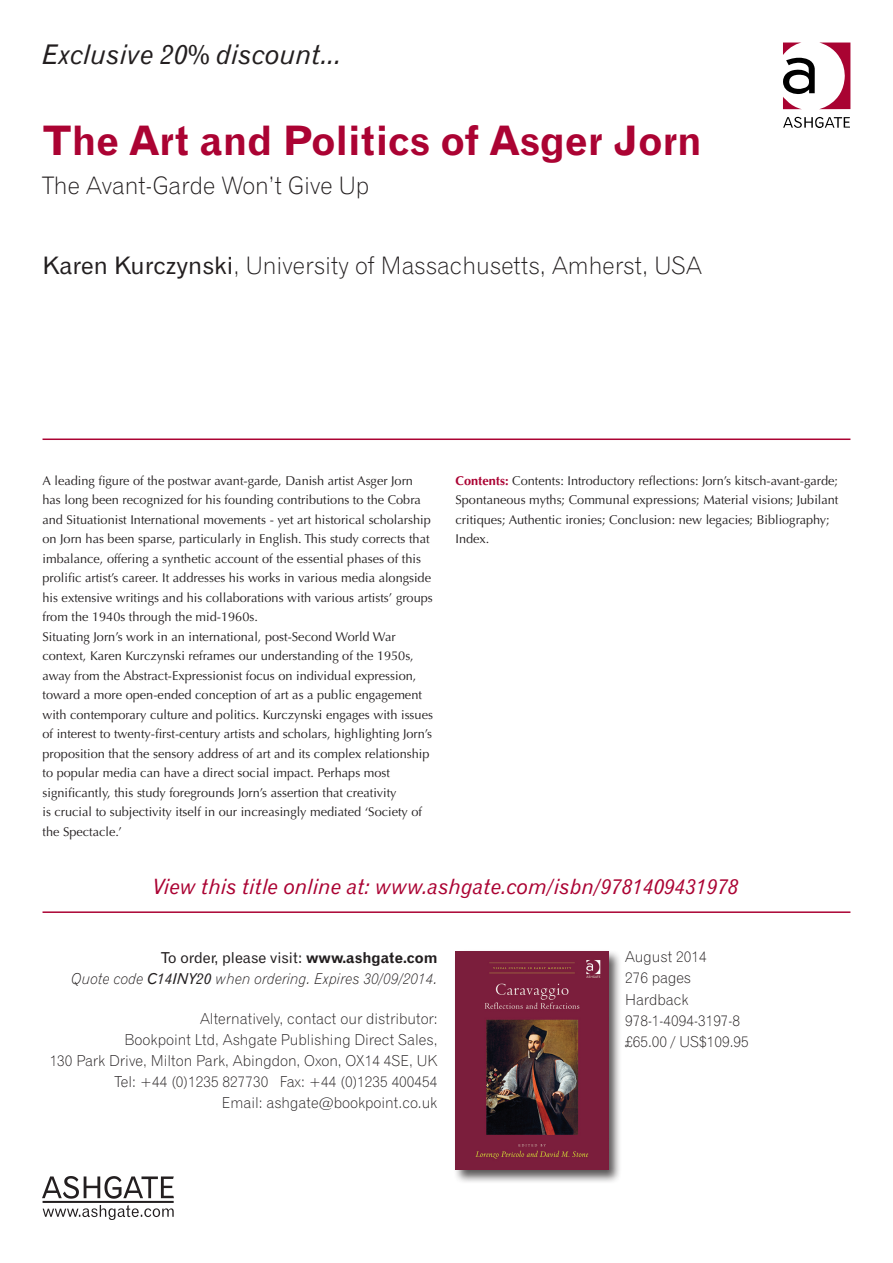
<style>
.page{position:relative;width:893px;height:1263px;background:#fff}
.page>*{position:absolute;margin:0;border:0;box-sizing:border-box;transform-origin:0 0}
.t1{font:40.5px "Gothic 720 BT Bold B";color:#ab0333}
.t2{font:27px "Gothic 720 BT Italic B";color:#231f20}
.Author{font:24px "Gothic 720 BT Light B";color:#231f20}
.Subtitle{font:24px "Gothic 720 BT Light B";color:#231f20}
.View_this_title_onli{font:21px "Gothic 720 BT Italic B";color:#ab0333}
.Biblio{font:15px "Gothic 720 BT Light B";color:#231f20}
.t3{font:15px "Gothic 720 BT Light Italic B";color:#231f20}
.t4{font:15px "Gothic 720 BT Roman B";color:#231f20}
.Body_Text_Contents{font:12.75px/19.5px "Optima";color:#231f20}
.s1{font-family:"Gothic 720 BT Roman B"}
.s2{font-weight:700;color:#ab0333}
.s3{font-family:"Gothic 720 BT Bold B"}
.s4{font-family:"Gothic 720 BT Italic B"}
</style>
<div class="page">
<div style="left:454px;top:949px;width:168px;height:235px;background:#231f20;opacity:.75"></div>
<img style="left:456px;top:951px;width:152px;height:219px">
<hr style="left:43px;top:438px;width:807px;height:2px;background:#ab0333">
<hr style="left:43px;top:911px;width:807px;height:2px;background:#ab0333">
<img style="left:43px;top:1176px;width:131px;height:43px">
<img style="left:783px;top:43px;width:67px;height:85px">
<p class="t2" style="left:43px;top:38px;width:301px">Exclusive 20% discount...</p>
<p class="t1" style="left:43px;top:115px;width:661px">The Art and Politics of Asger Jorn</p>
<p class="Subtitle" style="left:43px;top:171px;width:328px">The Avant-Garde Won’t Give Up</p>
<p class="Author" style="left:43px;top:251px;width:661px"><span class="s1">Karen Kurczynski</span>, University of Massachusetts, Amherst, USA</p>
<p class="Body_Text_Contents" style="left:43px;top:471px;width:392px">A leading figure of the postwar avant-garde, Danish artist Asger Jorn has long been recognized for his founding contributions to the Cobra and Situationist International movements - yet art historical scholarship on Jorn has been sparse, particularly in English. This study corrects that imbalance, offering a synthetic account of the essential phases of this prolific artist’s career. It addresses his works in various media alongside his extensive writings and his collaborations with various artists’ groups from the 1940s through the mid-1960s.</p>
<p class="Body_Text_Contents" style="left:43px;top:627px;width:392px">Situating Jorn’s work in an international, post-Second World War context, Karen Kurczynski reframes our understanding of the 1950s, away from the Abstract-Expressionist focus on individual expression, toward a more open-ended conception of art as a public engagement with contemporary culture and politics. Kurczynski engages with issues of interest to twenty-first-century artists and scholars, highlighting Jorn’s proposition that the sensory address of art and its complex relationship to popular media can have a direct social impact. Perhaps most significantly, this study foregrounds Jorn’s assertion that creativity<br>is crucial to subjectivity itself in our increasingly mediated ‘Society of the Spectacle.’</p>
<p class="Body_Text_Contents" style="left:455px;top:471px;width:384px"><span class="s2">Contents:</span> Contents: Introductory reflections: Jorn’s kitsch-avant-garde; Spontaneous myths; Communal expressions; Material visions; Jubilant critiques; Authentic ironies; Conclusion: new legacies; Bibliography; Index.</p>
<p class="View_this_title_onli" style="left:153px;top:873px;width:587px">View this title online at: www.ashgate.com/isbn/9781409431978</p>
<p class="t4" style="left:161px;top:948px;width:278px">To order, please visit: <span class="s3">www.ashgate.com</span></p>
<p class="t3" style="left:72px;top:969px;width:367px">Quote code <span class="s4">C14INY20</span> when ordering. Expires 30/09/2014.</p>
<p class="Biblio" style="left:200px;top:1010px;width:239px">Alternatively, contact our distributor:</p>
<p class="Biblio" style="left:124px;top:1031px;width:315px">Bookpoint Ltd, Ashgate Publishing Direct Sales,</p>
<p class="Biblio" style="left:50px;top:1052px;width:389px">130 Park Drive, Milton Park, Abingdon, Oxon, OX14 4SE, UK</p>
<p class="Biblio" style="left:115px;top:1073px;width:324px">Tel: +44 (0)1235 827730 Fax: +44 (0)1235 400454</p>
<p class="Biblio" style="left:222px;top:1094px;width:217px">Email: ashgate@bookpoint.co.uk</p>
<p class="Biblio" style="left:625px;top:948px;width:83px">August 2014</p>
<p class="Biblio" style="left:625px;top:969px;width:68px">276 pages</p>
<p class="Biblio" style="left:625px;top:990px;width:65px">Hardback</p>
<p class="Biblio" style="left:625px;top:1011px;width:117px">978-1-4094-3197-8</p>
<p class="Biblio" style="left:625px;top:1032px;width:125px">£65.00 / US$109.95</p>
</div>
